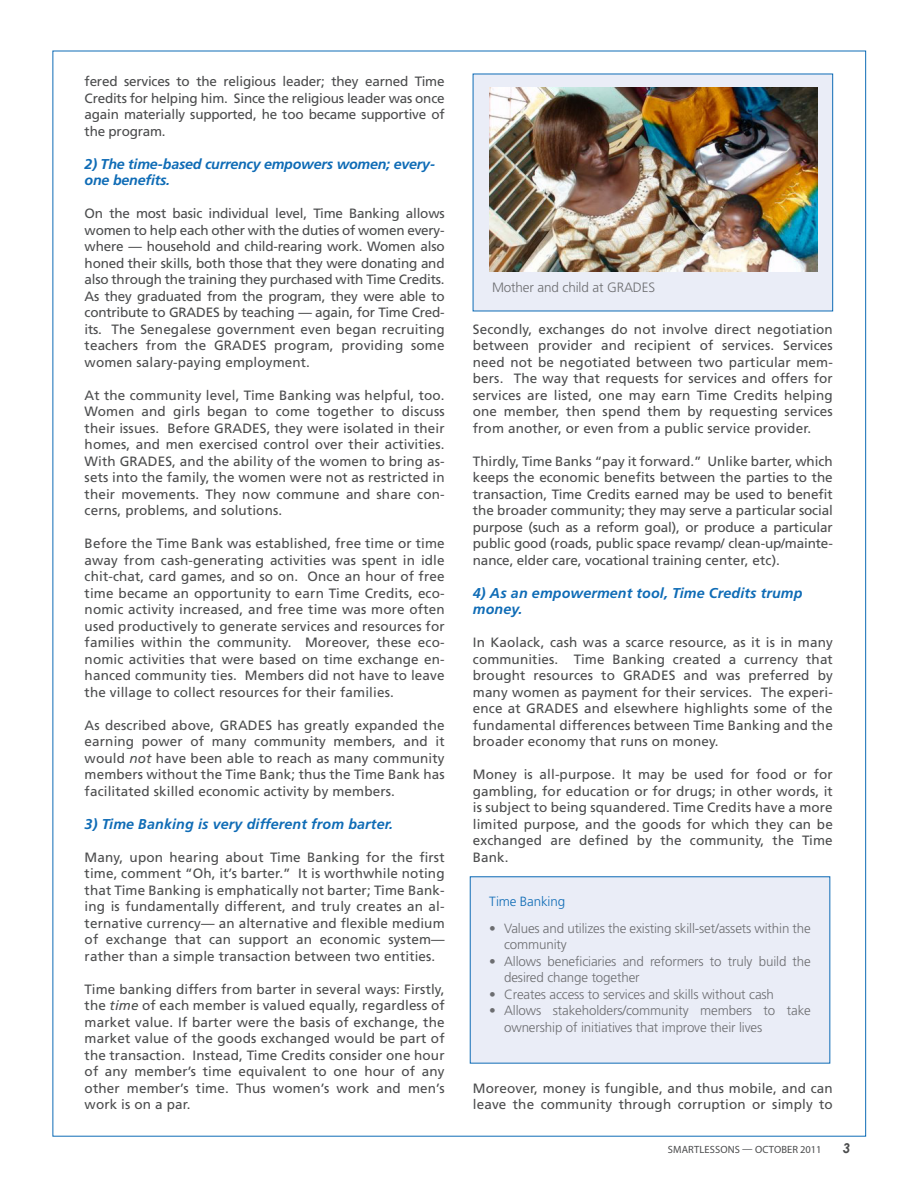
<style>
.page{position:relative;width:918px;height:1188px;background:#fff}
.page>*{position:absolute;margin:0;border:0;box-sizing:border-box;transform-origin:0 0}
.t1{font:italic 700 14.25px/16.5px "Frutiger LT Std";letter-spacing:.01em;color:#0f6cb6}
.t2{font:italic 700 14.25px/16.5px "Frutiger LT Std";letter-spacing:-.015em;color:#0f6cb6}
.t3{font:13.5px/16.5px "Frutiger LT Std";letter-spacing:.01em;color:#4b4c4d;text-align:justify}
.t4{font:300 13.5px "Frutiger LT Std";letter-spacing:-.01em;color:#6c6d70}
.t5{font:italic 700 13.5px "Century Gothic";color:#4b4c4d}
.t6{font:300 13.35px/16.5px "Frutiger LT Std";letter-spacing:-.01em;color:#6c6d70}
.t7{font:300 13.35px "Frutiger LT Std";letter-spacing:-.01em;color:#0f6cb6}
.t8{font:10.5px "Myriad Pro";letter-spacing:.01em;color:#4b4c4d}
.s1{font-style:italic}
</style>
<div class="page">
<div style="left:470px;top:877px;width:360px;height:186px;background:#eaedf7"></div>
<div style="left:473px;top:74px;width:360px;height:237px;background:#eaedf7"></div>
<img style="left:489px;top:87px;width:328px;height:185px">
<p class="t3" style="left:85px;top:73px;width:362px">fered services to the religious leader; they earned Time Credits for helping him. Since the religious leader was once again materially supported, he too became supportive of the program.</p>
<p class="t2" style="left:85px;top:156px;width:352px">2) The time-based currency empowers women; every&shy;one benefits.</p>
<p class="t3" style="left:85px;top:205px;width:362px">On the most basic individual level, Time Banking allows women to help each other with the duties of women every&shy;where — household and child-rearing work. Women also honed their skills, both those that they were donating and also through the training they purchased with Time Credits.<br>As they graduated from the program, they were able to contribute to GRADES by teaching — again, for Time Cred&shy;its. The Senegalese government even began recruiting teachers from the GRADES program, providing some women salary-paying employment.</p>
<p class="t3" style="left:85px;top:387px;width:362px">At the community level, Time Banking was helpful, too.<br>Women and girls began to come together to discuss their issues. Before GRADES, they were isolated in their homes, and men exercised control over their activities.<br>With GRADES, and the ability of the women to bring as&shy;sets into the family, the women were not as restricted in their movements. They now commune and share con&shy;cerns, problems, and solutions.</p>
<p class="t3" style="left:85px;top:535px;width:362px">Before the Time Bank was established, free time or time away from cash-generating activities was spent in idle chit-chat, card games, and so on. Once an hour of free time became an opportunity to earn Time Credits, eco&shy;nomic activity increased, and free time was more often used productively to generate services and resources for families within the community. Moreover, these eco&shy;nomic activities that were based on time exchange en&shy;hanced community ties. Members did not have to leave the village to collect resources for their families.</p>
<p class="t3" style="left:85px;top:717px;width:362px">As described above, GRADES has greatly expanded the earning power of many community members, and it would <span class="s1">not</span> have been able to reach as many community members without the Time Bank; thus the Time Bank has facilitated skilled economic activity by members.</p>
<p class="t1" style="left:85px;top:816px;width:310px">3) Time Banking is very different from barter.</p>
<p class="t3" style="left:85px;top:849px;width:362px">Many, upon hearing about Time Banking for the first time, comment “Oh, it’s barter.” It is worthwhile noting that Time Banking is emphatically not barter; Time Bank&shy;ing is fundamentally different, and truly creates an al&shy;ternative currency— an alternative and flexible medium of exchange that can support an economic system— rather than a simple transaction between two entities.</p>
<p class="t3" style="left:85px;top:981px;width:362px">Time banking differs from barter in several ways: Firstly, the <span class="s1">time</span> of each member is valued equally, regardless of market value. If barter were the basis of exchange, the market value of the goods exchanged would be part of the transaction. Instead, Time Credits consider one hour of any member’s time equivalent to one hour of any other member’s time. Thus women’s work and men’s work is on a par.</p>
<p class="t4" style="left:492px;top:280px;width:165px">Mother and child at GRADES</p>
<p class="t3" style="left:473px;top:321px;width:362px">Secondly, exchanges do not involve direct negotiation between provider and recipient of services. Services need not be negotiated between two particular mem&shy;bers. The way that requests for services and offers for services are listed, one may earn Time Credits helping one member, then spend them by requesting services from another, or even from a public service provider.</p>
<p class="t3" style="left:473px;top:453px;width:362px">Thirdly, Time Banks “pay it forward.” Unlike barter, which keeps the economic benefits between the parties to the transaction, Time Credits earned may be used to benefit the broader community; they may serve a particular social purpose (such as a reform goal), or produce a particular public good (roads, public space revamp/ clean-up/mainte&shy;nance, elder care, vocational training center, etc).</p>
<p class="t1" style="left:473px;top:585px;width:331px">4) As an empowerment tool, Time Credits trump money.</p>
<p class="t3" style="left:473px;top:634px;width:362px">In Kaolack, cash was a scarce resource, as it is in many communities. Time Banking created a currency that brought resources to GRADES and was preferred by many women as payment for their services. The experi&shy;ence at GRADES and elsewhere highlights some of the fundamental differences between Time Banking and the broader economy that runs on money.</p>
<p class="t3" style="left:473px;top:766px;width:361px">Money is all-purpose. It may be used for food or for gambling, for education or for drugs; in other words, it is subject to being squandered. Time Credits have a more limited purpose, and the goods for which they can be exchanged are defined by the community, the Time Bank.</p>
<p class="t7" style="left:489px;top:894px;width:78px">Time Banking</p>
<p class="t6" style="left:504px;top:920px;width:308px;text-indent:-15px">• Values and utilizes the existing skill-set/assets within the community</p>
<p class="t6" style="left:504px;top:953px;width:308px;text-indent:-15px">• Allows beneficiaries and reformers to truly build the desired change together</p>
<p class="t6" style="left:489px;top:986px;width:286px">• Creates access to services and skills without cash</p>
<p class="t6" style="left:504px;top:1003px;width:308px;text-indent:-15px">• Allows stakeholders/community members to take ownership of initiatives that improve their lives</p>
<p class="t3" style="left:473px;top:1080px;width:362px">Moreover, money is fungible, and thus mobile, and can leave the community through corruption or simply to</p>
<p class="t8" style="left:668px;top:1143px;width:155px">SMARTLESSONS — OCTOBER 2011</p>
<p class="t5" style="left:843px;top:1138px;width:9px">3</p>
</div>
